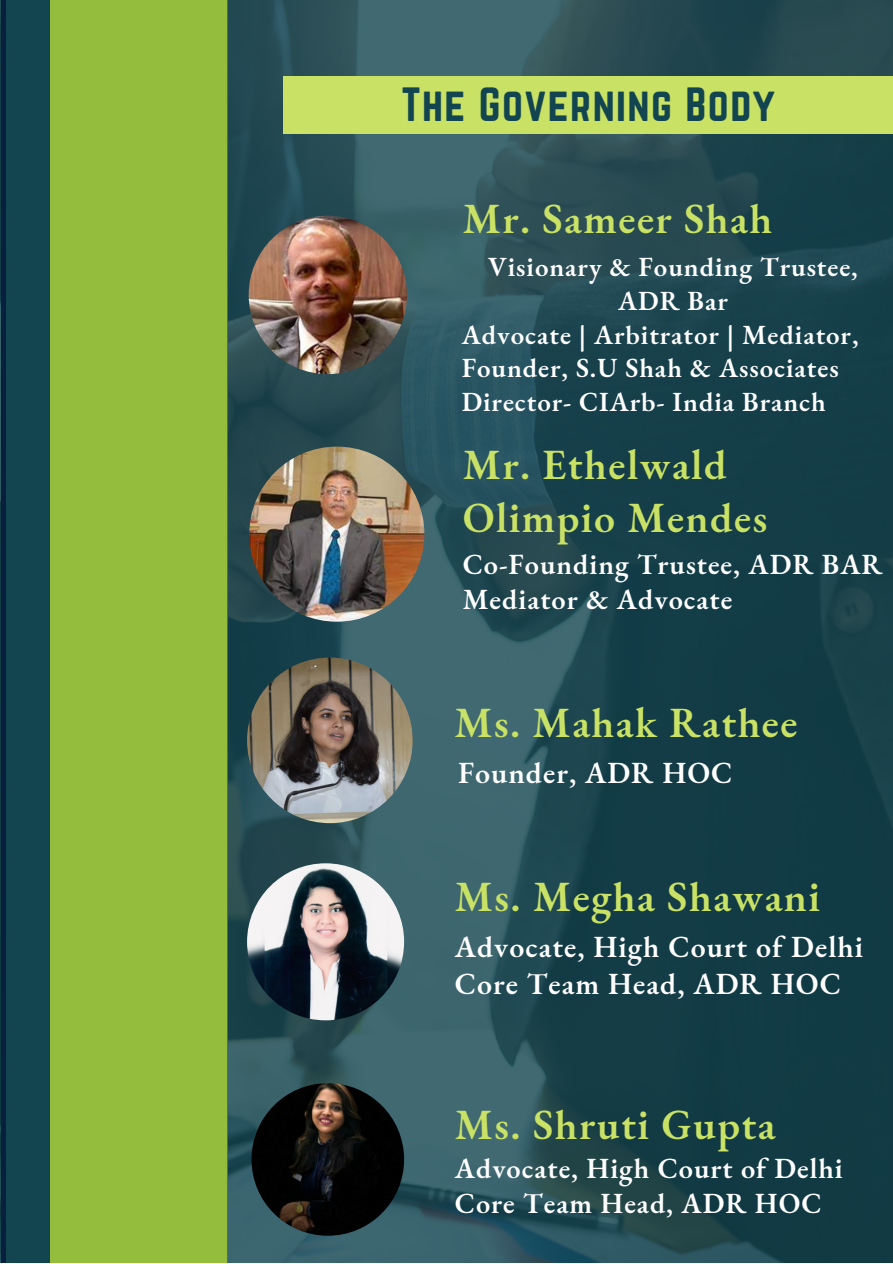
<style>
.page{position:relative;width:893px;height:1264px;background:#fff}
.page>*{position:absolute;margin:0;border:0;box-sizing:border-box;transform-origin:0 0}
.t1{font:600 42px/52.8px "EB Garamond";letter-spacing:.035em;color:#c9e265}
.t2{font:42px "Norwester";letter-spacing:.035em;color:#124550}
.t3{font:600 30px/37px "EB Garamond";letter-spacing:.035em;color:#fff}
.t4{font:600 28.5px/34.8px "EB Garamond";letter-spacing:.035em;color:#fff}
.t5{font:600 27px "EB Garamond";letter-spacing:.035em;color:#fff}
</style>
<div class="page">
<img style="left:0;top:0;width:892px;height:1262px">
<div style="left:283px;top:76px;width:609px;height:57px;background:#c9e265"></div>
<div style="left:1px;top:0;width:89px;height:1262px;background:#081f3d"></div>
<div style="left:6px;top:0;width:89px;height:1262px;background:#124550"></div>
<div style="left:51px;top:0;width:176px;height:1262px;background:#94bc3d"></div>
<img style="left:249px;top:216px;width:158px;height:158px;border-radius:50%">
<img style="left:247px;top:657px;width:165px;height:166px;border-radius:50%">
<img style="left:247px;top:863px;width:157px;height:157px;border-radius:50%">
<img style="left:251px;top:1083px;width:153px;height:152px;border-radius:50%">
<img style="left:249px;top:446px;width:175px;height:175px;border-radius:50%">
<h1 class="t2" style="left:401px;top:79px;width:375px">The Governing Body</h1>
<h1 class="t1" style="left:462px;top:192px;width:311px">Mr. Sameer Shah</h1>
<p class="t5" style="left:488px;top:249px;width:371px">Visionary &amp; Founding Trustee,</p>
<p class="t5" style="left:618px;top:282px;width:111px">ADR Bar</p>
<p class="t5" style="left:461px;top:316px;width:398px">Advocate | Arbitrator | Mediator,</p>
<p class="t5" style="left:461px;top:350px;width:378px">Founder, S.U Shah &amp; Associates</p>
<p class="t5" style="left:461px;top:384px;width:366px">Director- CIArb- India Branch</p>
<h1 class="t1" style="left:462px;top:437px;width:306px">Mr. Ethelwald<br>Olimpio Mendes</h1>
<p class="t4" style="left:462px;top:546px;width:421px">Co-Founding Trustee, ADR BAR<br>Mediator &amp; Advocate</p>
<h1 class="t1" style="left:454px;top:695px;width:345px">Ms. Mahak Rathee</h1>
<p class="t3" style="left:458px;top:754px;width:276px">Founder, ADR HOC</p>
<h1 class="t1" style="left:455px;top:869px;width:367px">Ms. Megha Shawani</h1>
<p class="t3" style="left:455px;top:927px;width:410px">Advocate, High Court of Delhi<br>Core Team Head, ADR HOC</p>
<h1 class="t1" style="left:455px;top:1097px;width:322px">Ms. Shruti Gupta</h1>
<p class="t4" style="left:455px;top:1150px;width:389px">Advocate, High Court of Delhi<br>Core Team Head, ADR HOC</p>
</div>
